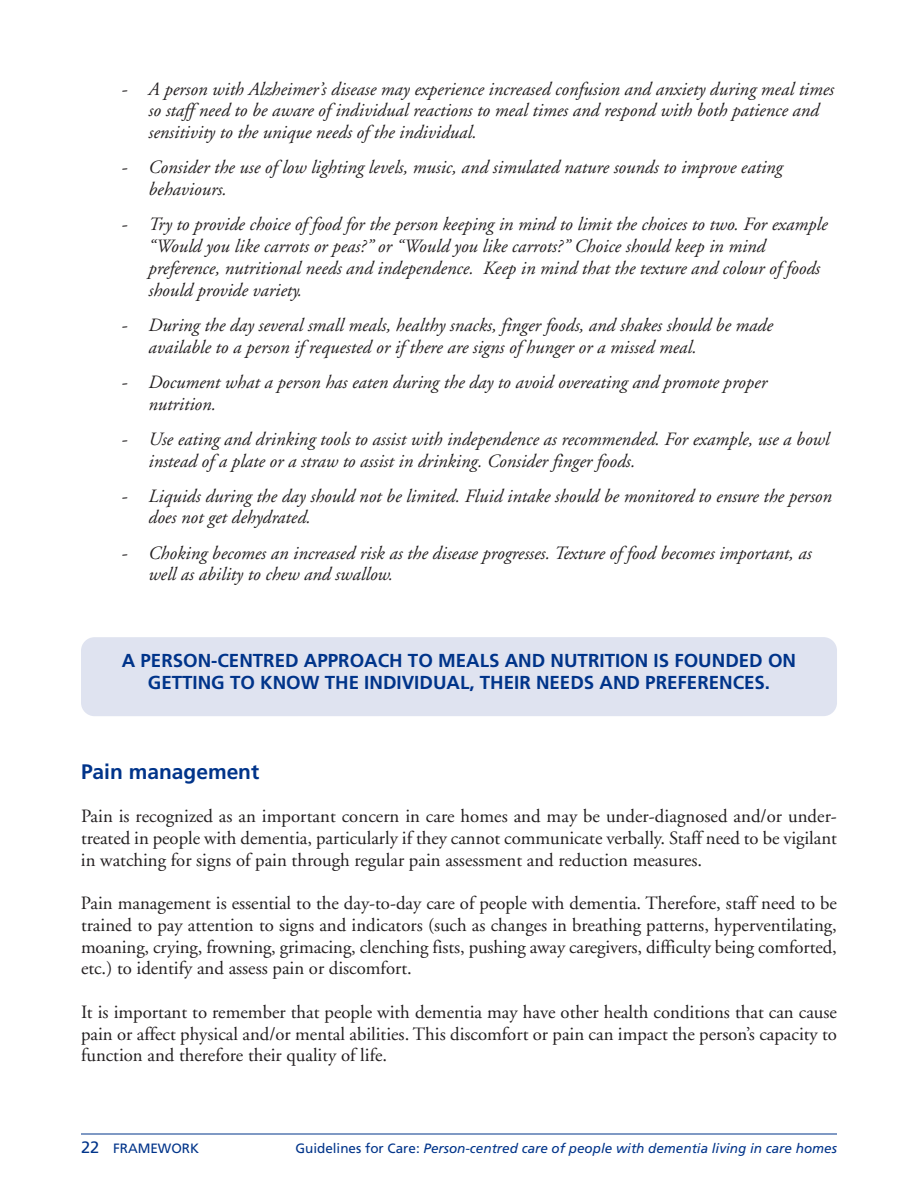
<style>
.page{position:relative;width:918px;height:1188px;background:#fff}
.page>*{position:absolute;margin:0;border:0;box-sizing:border-box;transform-origin:0 0}
.t1{font:700 21px "Frutiger";color:#00348a}
.t2{font:italic 18.75px/21.8px "Adobe Garamond";color:#231f20}
.t3{font:18.75px/21.8px "Adobe Garamond";color:#231f20;text-align:justify}
.t4{font:700 18.75px/21.8px "Frutiger";color:#00348a;text-align:center}
.t5{font:italic 13.5px "Frutiger";color:#00348a}
.t6{font:13.5px "Frutiger";color:#00348a}
.s1{font-size:16.5px}
.s2{font-style:normal}
</style>
<div class="page">
<div style="left:81px;top:637px;width:756px;height:79px;background:#dfe3f0;border-radius:14px"></div>
<hr style="left:81px;top:1134px;width:756px;height:1px;background:#00348a">
<p class="t2" style="left:148px;top:79px;width:687px;text-indent:-27px">- A person with Alzheimer’s disease may experience increased confusion and anxiety during meal times so staff need to be aware of individual reactions to meal times and respond with both patience and sensitivity to the unique needs of the individual.</p>
<p class="t2" style="left:148px;top:158px;width:636px;text-indent:-27px">- Consider the use of low lighting levels, music, and simulated nature sounds to improve eating behaviours.</p>
<p class="t2" style="left:148px;top:215px;width:681px;text-indent:-27px">- Try to provide choice of food for the person keeping in mind to limit the choices to two. For example “Would you like carrots or peas?” or “Would you like carrots?” Choice should keep in mind preference, nutritional needs and independence. Keep in mind that the texture and colour of foods should provide variety.</p>
<p class="t2" style="left:148px;top:316px;width:626px;text-indent:-27px">- During the day several small meals, healthy snacks, finger foods, and shakes should be made available to a person if requested or if there are signs of hunger or a missed meal.</p>
<p class="t2" style="left:148px;top:373px;width:620px;text-indent:-27px">- Document what a person has eaten during the day to avoid overeating and promote proper nutrition.</p>
<p class="t2" style="left:148px;top:430px;width:682px;text-indent:-27px">- Use eating and drinking tools to assist with independence as recommended. For example, use a bowl instead of a plate or a straw to assist in drinking. Consider finger foods.</p>
<p class="t2" style="left:148px;top:487px;width:685px;text-indent:-27px">- Liquids during the day should not be limited. Fluid intake should be monitored to ensure the person does not get dehydrated.</p>
<p class="t2" style="left:148px;top:544px;width:665px;text-indent:-27px">- Choking becomes an increased risk as the disease progresses. Texture of food becomes important, as well as ability to chew and swallow.</p>
<p class="t4" style="left:122px;top:652px;width:676px">A PERSON-CENTRED APPROACH TO MEALS AND NUTRITION IS FOUNDED ON<br>GETTING TO KNOW THE INDIVIDUAL, THEIR NEEDS AND PREFERENCES.</p>
<p class="t1" style="left:81px;top:763px;width:180px">Pain management</p>
<p class="t3" style="left:81px;top:807px;width:757px">Pain is recognized as an important concern in care homes and may be under-diagnosed and/or under&shy;treated in people with dementia, particularly if they cannot communicate verbally. Staff need to be vigilant in watching for signs of pain through regular pain assessment and reduction measures.</p>
<p class="t3" style="left:81px;top:894px;width:758px">Pain management is essential to the day-to-day care of people with dementia. Therefore, staff need to be trained to pay attention to signs and indicators (such as changes in breathing patterns, hyperventilating, moaning, crying, frowning, grimacing, clenching fists, pushing away caregivers, difficulty being comforted, etc.) to identify and assess pain or discomfort.</p>
<p class="t3" style="left:81px;top:1003px;width:758px">It is important to remember that people with dementia may have other health conditions that can cause pain or affect physical and/or mental abilities. This discomfort or pain can impact the person’s capacity to function and therefore their quality of life.</p>
<p class="t6" style="left:81px;top:1143px;width:120px"><span class="s1">22</span> FRAMEWORK</p>
<p class="t5" style="left:295px;top:1143px;width:543px"><span class="s2">Guidelines for Care:</span> Person-centred care of people with dementia living in care homes</p>
</div>
